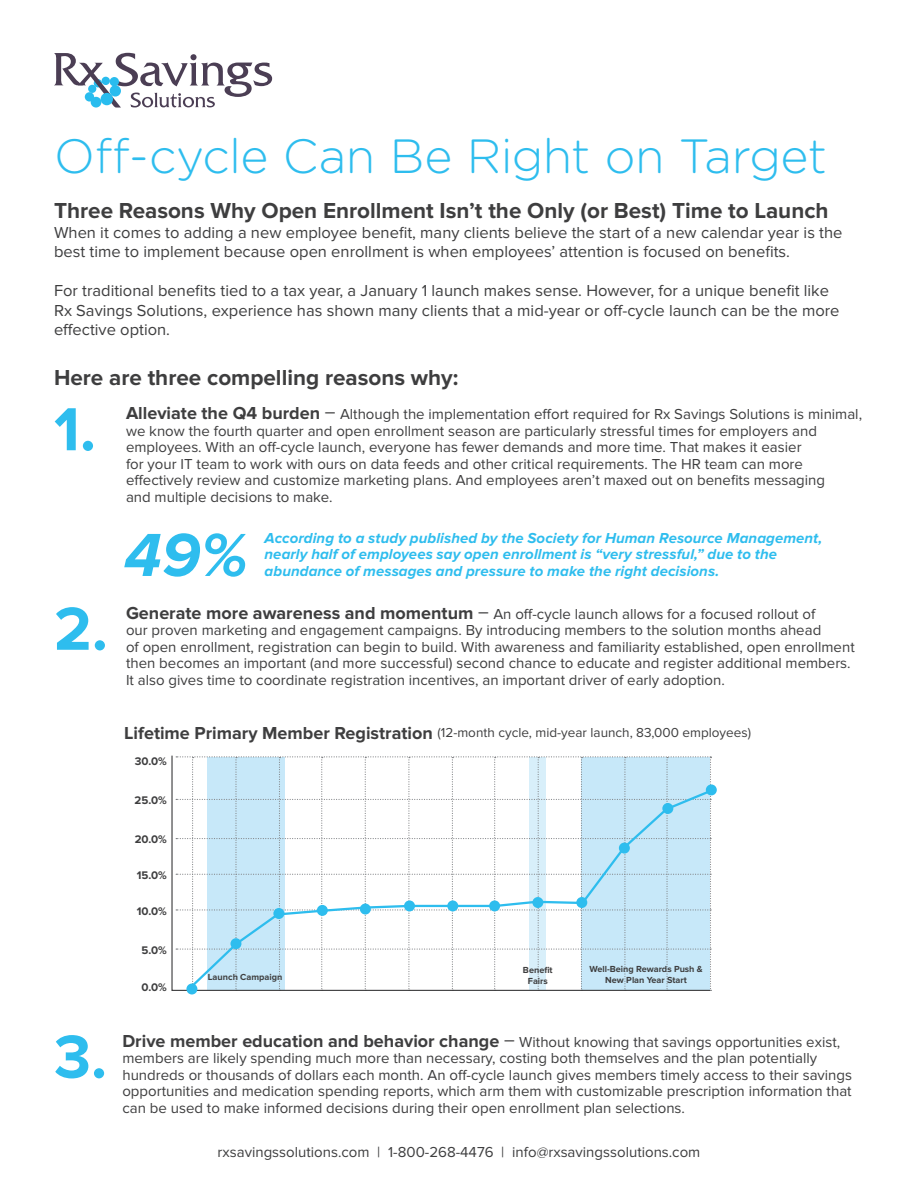
<style>
.page{position:relative;width:918px;height:1188px;background:#fff}
.page>*{position:absolute;margin:0;border:0;box-sizing:border-box;transform-origin:0 0}
.t1{font:700 63px "Proxima Nova";color:#2ebdee}
.t2{font:italic 700 63px "Proxima Nova";color:#2ebdee}
.t3{font:300 48px "Gotham Rounded";letter-spacing:-.01em;color:#2ebdee}
.t4{font:700 22.5px "Proxima Nova";color:#3e3e3f}
.t5{font:16.5px/19.5px "Proxima Nova";color:#3e3e3f}
.contact_info_-_bold{font:15px/16.5px "Proxima Nova";color:#3e3e3f}
.t6{font:italic 700 15px/16.5px "Proxima Nova";letter-spacing:.005em;color:#2ebdee}
.t7{font:13.5px "Proxima Nova";color:#3e3e3f}
.t8{font:700 11.4px "Proxima Nova";color:#3e3e3f}
.t9{font:700 9.15px/10.9px "Proxima Nova";color:#3e3e3f;text-align:center}
.s1{font-weight:700;font-size:18px}
.s2{font-size:18px}
</style>
<div class="page">
<svg style="left:54px;top:53px;width:218px;height:55px"></svg>
<div style="left:110px;top:85px;width:11px;height:12px;background:#29bcee;border-radius:50%"></div>
<div style="left:101px;top:93px;width:12px;height:12px;background:#29bcee;border-radius:50%"></div>
<svg style="left:171px;top:755px;width:540px;height:237px"></svg>
<div style="left:186px;top:984px;width:11px;height:10px;background:#2ebdee;border-radius:50%"></div>
<svg style="left:706px;top:784px;width:11px;height:11px"></svg>
<svg style="left:188px;top:787px;width:528px;height:203px"></svg>
<p class="t3" style="left:54px;top:124px;width:774px">Off-cycle Can Be Right on Target</p>
<p class="t4" style="left:54px;top:198px;width:776px">Three Reasons Why Open Enrollment Isn’t the Only (or Best) Time to Launch</p>
<p class="t5" style="left:54px;top:223px;width:790px">When it comes to adding a new employee benefit, many clients believe the start of a new calendar year is the best time to implement because open enrollment is when employees’ attention is focused on benefits.</p>
<p class="t5" style="left:54px;top:281px;width:787px">For traditional benefits tied to a tax year, a January 1 launch makes sense. However, for a unique benefit like<br>Rx Savings Solutions, experience has shown many clients that a mid-year or off-cycle launch can be the more effective option.</p>
<p class="t4" style="left:54px;top:364px;width:406px">Here are three compelling reasons why:</p>
<p class="contact_info_-_bold" style="left:126px;top:406px;width:738px"><span class="s1">Alleviate the Q4 burden</span> <span class="s2">–</span> Although the implementation effort required for Rx Savings Solutions is minimal, we know the fourth quarter and open enrollment season are particularly stressful times for employers and employees. With an off-cycle launch, everyone has fewer demands and more time. That makes it easier</p>
<p class="contact_info_-_bold" style="left:126px;top:456px;width:701px">for your IT team to work with ours on data feeds and other critical requirements. The HR team can more effectively review and customize marketing plans. And employees aren’t maxed out on benefits messaging</p>
<p class="contact_info_-_bold" style="left:126px;top:489px;width:208px">and multiple decisions to make.</p>
<p class="t1" style="left:54px;top:393px;width:44px">1.</p>
<p class="t1" style="left:54px;top:593px;width:55px">2.</p>
<p class="t2" style="left:124px;top:519px;width:125px">49%</p>
<p class="t6" style="left:265px;top:530px;width:559px">According to a study published by the Society for Human Resource Management, nearly half of employees say open enrollment is “very stressful,” due to the abundance of messages and pressure to make the right decisions.</p>
<p class="contact_info_-_bold" style="left:126px;top:606px;width:691px"><span class="s1">Generate more awareness and momentum</span> <span class="s2">–</span> An off-cycle launch allows for a focused rollout of</p>
<p class="contact_info_-_bold" style="left:126px;top:622px;width:697px">our proven marketing and engagement campaigns. By introducing members to the solution months ahead</p>
<p class="contact_info_-_bold" style="left:126px;top:639px;width:730px">of open enrollment, registration can begin to build. With awareness and familiarity established, open enrollment then becomes an important (and more successful) second chance to educate and register additional members.</p>
<p class="contact_info_-_bold" style="left:126px;top:672px;width:600px">It also gives time to coordinate registration incentives, an important driver of early adoption.</p>
<p class="t7" style="left:124px;top:725px;width:628px"><span class="s1">Lifetime Primary Member Registration</span> (12-month cycle, mid-year launch, 83,000 employees)</p>
<p class="t8" style="left:135px;top:754px;width:34px">30.0%</p>
<p class="t8" style="left:135px;top:794px;width:34px">25.0%</p>
<p class="t8" style="left:135px;top:833px;width:34px">20.0%</p>
<p class="t8" style="left:137px;top:868px;width:32px">15.0%</p>
<p class="t8" style="left:137px;top:904px;width:31px">10.0%</p>
<p class="t8" style="left:142px;top:943px;width:27px">5.0%</p>
<p class="t8" style="left:142px;top:980px;width:27px">0.0%</p>
<p class="t9" style="left:208px;top:972px;width:76px">Launch Campaign</p>
<p class="t9" style="left:523px;top:964px;width:31px">Benefit</p>
<p class="t9" style="left:528px;top:975px;width:22px">Fairs</p>
<p class="t9" style="left:589px;top:963px;width:115px">Well-Being Rewards Push &amp;<br>New Plan Year Start</p>
<p class="t1" style="left:54px;top:1020px;width:55px">3.</p>
<p class="contact_info_-_bold" style="left:122px;top:1034px;width:731px"><span class="s1">Drive member education and behavior change</span> <span class="s2">–</span> Without knowing that savings opportunities exist, members are likely spending much more than necessary, costing both themselves and the plan potentially hundreds or thousands of dollars each month. An off-cycle launch gives members timely access to their savings opportunities and medication spending reports, which arm them with customizable prescription information that can be used to make informed decisions during their open enrollment plan selections.</p>
<p class="contact_info_-_bold" style="left:218px;top:1144px;width:484px">rxsavingssolutions.com | 1-800-268-4476 | info@rxsavingssolutions.com</p>
</div>
